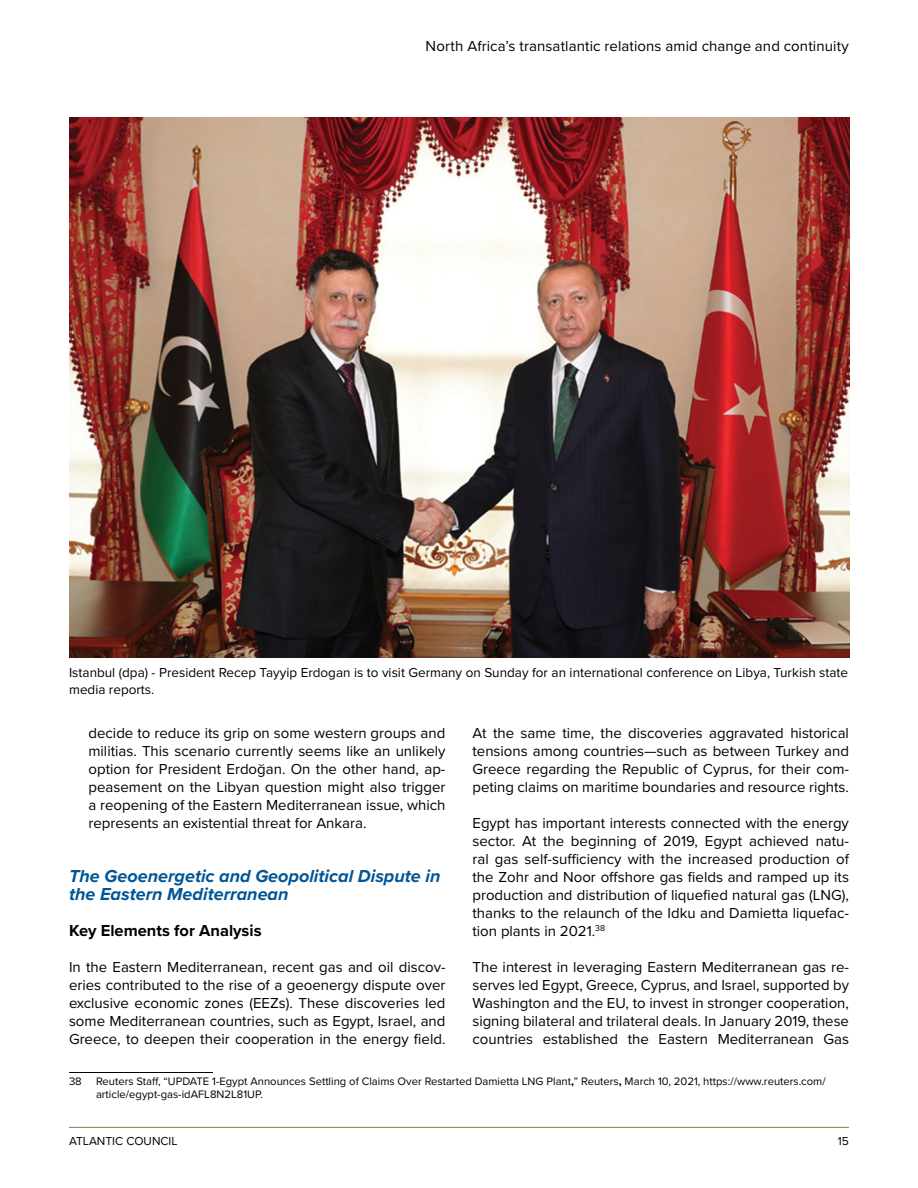
<style>
.page{position:relative;width:918px;height:1188px;background:#fff}
.page>*{position:absolute;margin:0;border:0;box-sizing:border-box;transform-origin:0 0}
.t1{font:italic 700 18px/18px "Proxima Nova";color:#005596}
.t2{font:700 16.5px "Proxima Nova";color:#000}
.t3{font:15px/18px "Proxima Nova";color:#000;text-align:justify}
.t4{font:13.5px/16.5px "Proxima Nova";color:#000}
.t5{font:12px "Proxima Nova";color:#000}
.t6{font:11.25px/12.8px "Proxima Nova";color:#000}
.s1{font-weight:700}
</style>
<div class="page">
<hr style="left:69px;top:1127px;width:780px;height:1px;background:#7c9d66">
<hr style="left:69px;top:1072px;width:144px;height:1px;background:#000">
<img style="left:69px;top:118px;width:780px;height:540px">
<p class="t3" style="left:426px;top:37px;width:425px">North Africa’s transatlantic relations amid change and continuity</p>
<p class="t4" style="left:69px;top:664px;width:781px">Istanbul (dpa) - President Recep Tayyip Erdogan is to visit Germany on Sunday for an international conference on Libya, Turkish state media reports.</p>
<p class="t3" style="left:88px;top:723px;width:359px">decide to reduce its grip on some western groups and militias. This scenario currently seems like an unlikely option for President Erdoğan. On the other hand, ap&shy;peasement on the Libyan question might also trigger a reopening of the Eastern Mediterranean issue, which represents an existential threat for Ankara.</p>
<p class="t1" style="left:69px;top:867px;width:373px">The Geoenergetic and Geopolitical Dispute in the Eastern Mediterranean</p>
<p class="t2" style="left:69px;top:918px;width:194px">Key Elements for Analysis</p>
<p class="t3" style="left:69px;top:957px;width:378px">In the Eastern Mediterranean, recent gas and oil discov&shy;eries contributed to the rise of a geoenergy dispute over exclusive economic zones (EEZs). These discoveries led some Mediterranean countries, such as Egypt, Israel, and Greece, to deepen their cooperation in the energy field.</p>
<p class="t6" style="left:69px;top:1075px;width:14px">38</p>
<p class="t6" style="left:96px;top:1075px;width:731px">Reuters Staff, “UPDATE 1-Egypt Announces Settling of Claims Over Restarted Damietta LNG Plant<span class="s1">,</span>” Reuters<span class="s1">,</span> March 10, 2021, https://www.reuters.com/ article/egypt-gas-idAFL8N2L81UP.</p>
<p class="t3" style="left:472px;top:723px;width:378px">At the same time, the discoveries aggravated historical tensions among countries—such as between Turkey and Greece regarding the Republic of Cyprus, for their com&shy;peting claims on maritime boundaries and resource rights.</p>
<p class="t3" style="left:472px;top:813px;width:378px">Egypt has important interests connected with the energy sector. At the beginning of 2019, Egypt achieved natu&shy;ral gas self-sufficiency with the increased production of the Zohr and Noor offshore gas fields and ramped up its production and distribution of liquefied natural gas (LNG), thanks to the relaunch of the Idku and Damietta liquefac&shy;tion plants in 2021.<sup>38</sup></p>
<p class="t3" style="left:472px;top:957px;width:378px">The interest in leveraging Eastern Mediterranean gas re&shy;serves led Egypt, Greece, Cyprus, and Israel, supported by Washington and the EU, to invest in stronger cooperation, signing bilateral and trilateral deals. In January 2019, these countries established the Eastern Mediterranean Gas</p>
<p class="t5" style="left:69px;top:1132px;width:110px">ATLANTIC COUNCIL</p>
<p class="t5" style="left:838px;top:1132px;width:13px">15</p>
</div>
